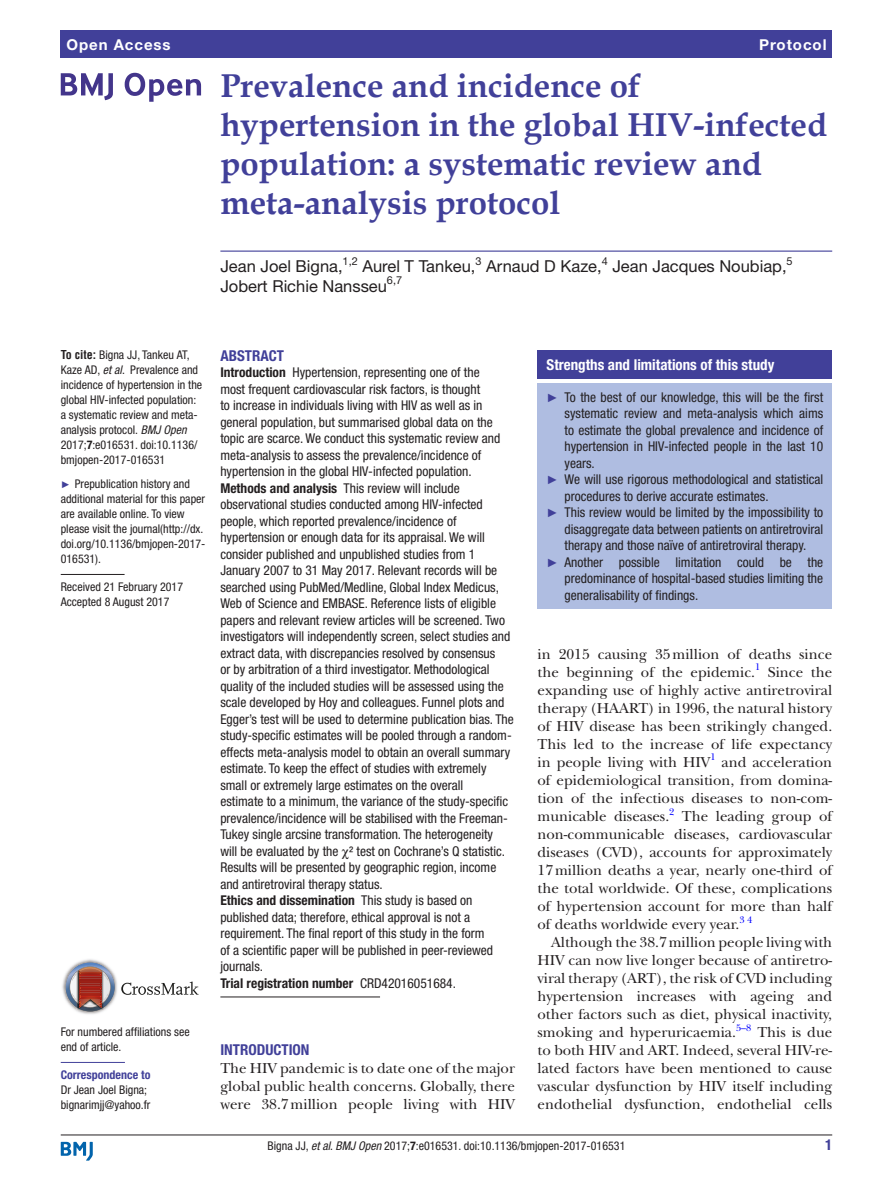
<style>
.page{position:relative;width:893px;height:1191px;background:#fff}
.page>*{position:absolute;margin:0;border:0;box-sizing:border-box;transform-origin:0 0}
.t1{font:700 33px/39px "Book Antiqua";color:#414099}
.t2{font:16.5px "Helvetica Neue LT Std";color:#231f20}
.t3{font:15px/18px "New Baskerville";color:#231f20;text-align:justify}
.t4{font:700 condensed 15px "Helvetica Neue LT Std";color:#fff}
.t5{font:700 condensed 15px "Helvetica Neue LT Std";color:#414099}
.t6{font:700 15px "Helvetica Neue LT Std";letter-spacing:.065em;color:#fff}
.t7{font:condensed 13.5px/16.5px "Helvetica Neue LT Std";color:#231f20}
.t8{font:condensed 12px/15px "Helvetica Neue LT Std";color:#231f20}
.t9{font:700 condensed 12px "Helvetica Neue LT Std";color:#414099}
.t10{font:10.95px "Helvetica Neue LT Std";color:#231f20}
.t11{font:9.9px "New Baskerville";color:#00f}
.s1{font-family:"Helvetica LT Std";font-weight:700}
.s2{font-style:italic}
.s3{font-weight:700}
.s4{font-family:"Arial";font-stretch:normal;font-size:9.75px;color:#414099}
.s5{font-family:"Arial";font-stretch:normal;font-size:12px;color:#414099}
</style>
<div class="page">
<hr style="left:61px;top:1134px;width:771px;height:1px;background:#231f20">
<svg style="left:61px;top:1141px;width:32px;height:19px"></svg>
<div style="left:61px;top:31px;width:771px;height:27px;background:#414099"></div>
<hr style="left:220px;top:996px;width:160px;height:1px;background:#231f20">
<hr style="left:220px;top:250px;width:612px;height:2px;background:#414099">
<hr style="left:61px;top:574px;width:64px;height:1px;background:#231f20">
<hr style="left:61px;top:1062px;width:64px;height:1px;background:#414099">
<svg style="left:61px;top:73px;width:52px;height:27px"></svg>
<svg style="left:125px;top:73px;width:76px;height:29px"></svg>
<img style="left:62px;top:959px;width:55px;height:55px">
<svg style="left:66px;top:962px;width:49px;height:49px;background:#a78689"></svg>
<svg style="left:121px;top:981px;width:78px;height:13px"></svg>
<div style="left:538px;top:350px;width:294px;height:29px;background:#414099"></div>
<div style="left:538px;top:383px;width:294px;height:225px;background:#afbde1"></div>
<p class="t6" style="left:66px;top:35px;width:106px">Open Access</p>
<p class="t6" style="left:759px;top:35px;width:69px">Protocol</p>
<h1 class="t1" style="left:220px;top:66px;width:608px">Prevalence and incidence of hypertension in the global HIV-infected population: a systematic review and meta-analysis protocol</h1>
<p class="t2" style="left:220px;top:257px;width:124px">Jean Joel Bigna,</p>
<p class="t10" style="left:343px;top:254px;width:17px">1,2</p>
<p class="t2" style="left:362px;top:257px;width:115px">Aurel T Tankeu,</p>
<p class="t10" style="left:476px;top:254px;width:8px">3</p>
<p class="t2" style="left:486px;top:257px;width:117px">Arnaud D Kaze,</p>
<p class="t10" style="left:602px;top:254px;width:8px">4</p>
<p class="t2" style="left:612px;top:257px;width:176px">Jean Jacques Noubiap,</p>
<p class="t10" style="left:787px;top:254px;width:8px">5</p>
<p class="t2" style="left:220px;top:276px;width:168px">Jobert Richie Nansseu</p>
<p class="t10" style="left:387px;top:274px;width:17px">6,7</p>
<p class="t8" style="left:61px;top:347px;width:143px"><span class="s1">To cite:</span> Bigna JJ, Tankeu AT,<br>Kaze AD, <span class="s2">et al</span>. Prevalence and incidence of hypertension in the global HIV-infected population: a systematic review and meta&shy;analysis protocol. <span class="s2">BMJ Open<br></span>2017;<span class="s3">7</span>:e016531. doi:10.1136/ bmjopen-2017-016531</p>
<p class="t8" style="left:61px;top:476px;width:146px"><span class="s4">►</span> Prepublication history and additional material for this paper are available online. To view please visit the journal(http://dx. doi.org/10.1136/bmjopen-2017-<br>016531).</p>
<p class="t8" style="left:61px;top:579px;width:124px">Received 21 February 2017<br>Accepted 8 August 2017</p>
<p class="t8" style="left:61px;top:1024px;width:130px">For numbered affiliations see end of article.</p>
<p class="t9" style="left:61px;top:1067px;width:91px">Correspondence to</p>
<p class="t8" style="left:61px;top:1082px;width:91px">Dr Jean Joel Bigna; bignarimjj@yahoo.fr</p>
<p class="t5" style="left:220px;top:346px;width:65px">Abstract</p>
<p class="t7" style="left:220px;top:364px;width:295px"><span class="s3">Introduction</span> Hypertension, representing one of the<br>most frequent cardiovascular risk factors, is thought<br>to increase in individuals living with HIV as well as in general population, but summarised global data on the topic are scarce. We conduct this systematic review and meta-analysis to assess the prevalence/incidence of hypertension in the global HIV-infected population.<br><span class="s3">Methods and analysis</span> This review will include observational studies conducted among HIV-infected people, which reported prevalence/incidence of hypertension or enough data for its appraisal. We will consider published and unpublished studies from 1<br>January 2007 to 31 May 2017. Relevant records will be searched using PubMed/Medline, Global Index Medicus, Web of Science and EMBASE. Reference lists of eligible papers and relevant review articles will be screened. Two investigators will independently screen, select studies and extract data, with discrepancies resolved by consensus<br>or by arbitration of a third investigator. Methodological quality of the included studies will be assessed using the scale developed by Hoy and colleagues. Funnel plots and Egger’s test will be used to determine publication bias. The study-specific estimates will be pooled through a random&shy;effects meta-analysis model to obtain an overall summary estimate. To keep the effect of studies with extremely small or extremely large estimates on the overall<br>estimate to a minimum, the variance of the study-specific prevalence/incidence will be stabilised with the Freeman-Tukey single arcsine transformation. The heterogeneity<br>will be evaluated by the ² test on Cochrane’s Q statistic.<br>Results will be presented by geographic region, income and antiretroviral therapy status.<br><span class="s3">Ethics and dissemination</span> This study is based on published data; therefore, ethical approval is not a requirement. The final report of this study in the form<br>of a scientific paper will be published in peer-reviewed journals.<br><span class="s3">Trial registration number</span> CRD42016051684.</p>
<p class="t5" style="left:220px;top:1041px;width:91px">Introduction</p>
<p class="t3" style="left:220px;top:1059px;width:296px">The HIV pandemic is to date one of the major global public health concerns. Globally, there were 38.7million people living with HIV</p>
<p class="t4" style="left:547px;top:355px;width:229px">Strengths and limitations of this study</p>
<p class="t7" style="left:547px;top:388px;width:278px"><span class="s5">►</span> To the best of our knowledge, this will be the first</p>
<p class="t7" style="left:565px;top:405px;width:260px">systematic review and meta-analysis which aims</p>
<p class="t7" style="left:565px;top:421px;width:260px">to estimate the global prevalence and incidence of</p>
<p class="t7" style="left:565px;top:438px;width:260px">hypertension in HIV-infected people in the last 10</p>
<p class="t7" style="left:565px;top:454px;width:32px">years.</p>
<p class="t7" style="left:547px;top:471px;width:278px"><span class="s5">►</span> We will use rigorous methodological and statistical</p>
<p class="t7" style="left:565px;top:487px;width:206px">procedures to derive accurate estimates.</p>
<p class="t7" style="left:547px;top:504px;width:278px"><span class="s5">►</span> This review would be limited by the impossibility to</p>
<p class="t7" style="left:565px;top:520px;width:260px">disaggregate data between patients on antiretroviral</p>
<p class="t7" style="left:565px;top:537px;width:243px">therapy and those naïve of antiretroviral therapy.</p>
<p class="t7" style="left:547px;top:553px;width:278px"><span class="s5">►</span> Another possible limitation could be the</p>
<p class="t7" style="left:565px;top:570px;width:260px">predominance of hospital-based studies limiting the</p>
<p class="t7" style="left:565px;top:586px;width:135px">generalisability of findings.</p>
<p class="t3" style="left:538px;top:645px;width:296px">in 2015 causing 35million of deaths since the beginning of the epidemic.<sup>1</sup></p>
<p class="t3" style="left:538px;top:663px;width:296px;text-indent:230px">Since the expanding use of highly active antiretroviral therapy (HAART) in 1996, the natural history of HIV disease has been strikingly changed.<br>This led to the increase of life expectancy in people living with HIV</p>
<p class="t11" style="left:710px;top:751px;width:7px">1</p>
<p class="t3" style="left:538px;top:753px;width:296px;text-indent:184px">and acceleration of epidemiological transition, from domina&shy;tion of the infectious diseases to non-com&shy;municable diseases.</p>
<p class="t11" style="left:669px;top:805px;width:7px">2</p>
<p class="t3" style="left:538px;top:807px;width:296px;text-indent:144px">The leading group of non-communicable diseases, cardiovascular diseases (CVD), accounts for approximately 17million deaths a year, nearly one-third of the total worldwide. Of these, complications of hypertension account for more than half of deaths worldwide every year.</p>
<p class="t11" style="left:739px;top:913px;width:14px">3 4</p>
<p class="t3" style="left:538px;top:933px;width:296px;text-indent:14px">Although the 38.7million people living with HIV can now live longer because of antiretro&shy;viral therapy (ART), the risk of CVD including hypertension increases with ageing and other factors such as diet, physical inactivity, smoking and hyperuricaemia.<sup>5–8</sup> This is due to both HIV and ART. Indeed, several HIV-re&shy;lated factors have been mentioned to cause vascular dysfunction by HIV itself including endothelial dysfunction, endothelial cells</p>
<p class="t8" style="left:268px;top:1137px;width:359px">Bigna JJ, <span class="s2">et al</span>. <span class="s2">BMJ Open</span> 2017;<span class="s3">7</span>:e016531. doi:10.1136/bmjopen-2017-016531</p>
<p class="t5" style="left:825px;top:1135px;width:9px">1</p>
</div>
